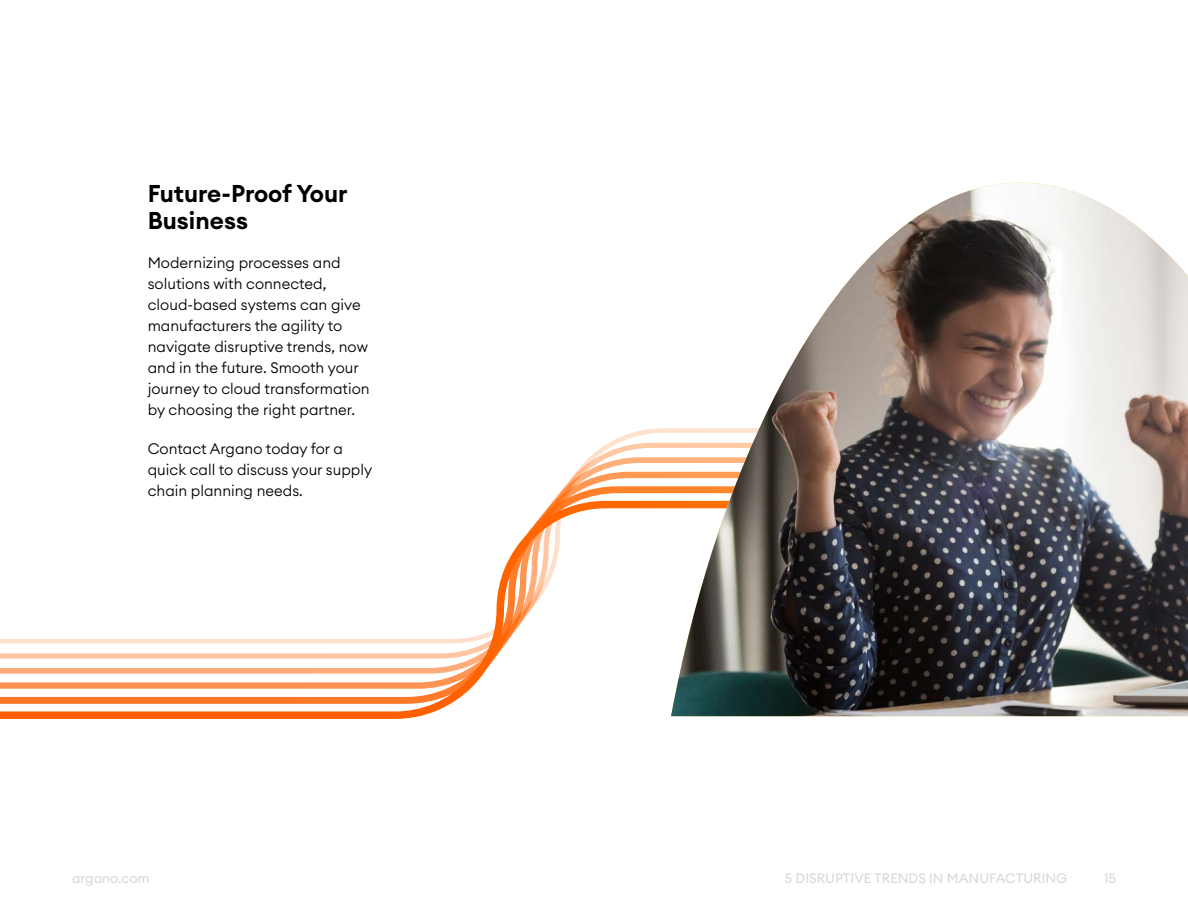
<style>
.page{position:relative;width:1188px;height:918px;background:#fff}
.page>*{position:absolute;margin:0;border:0;box-sizing:border-box;transform-origin:0 0}
.t1{font:600 24px/27px "Euclid Circular A";color:#000}
.t2{font:300 15px/21px "Euclid Circular A";color:#000}
.t3{font:13.5px "Euclid Circular A";color:#d6d7d8}
</style>
<div class="page">
<svg style="left:553px;top:486px;width:118px;height:15px"></svg>
<svg style="left:0;top:501px;width:1188px;height:218px"></svg>
<img style="left:671px;top:183px;width:517px;height:533px">
<h1 class="t1" style="left:148px;top:180px;width:201px">Future-Proof Your<br>Business</h1>
<p class="t2" style="left:148px;top:252px;width:223px">Modernizing processes and solutions with connected, cloud-based systems can give manufacturers the agility to navigate disruptive trends, now and in the future. Smooth your journey to cloud transformation by choosing the right partner.</p>
<p class="t2" style="left:148px;top:438px;width:226px">Contact Argano today for a quick call to discuss your supply chain planning needs.</p>
<p class="t3" style="left:72px;top:869px;width:79px">argano.com</p>
<p class="t3" style="left:785px;top:869px;width:284px">5 DISRUPTIVE TRENDS IN MANUFACTURING</p>
<p class="t3" style="left:1104px;top:869px;width:13px">15</p>
</div>
